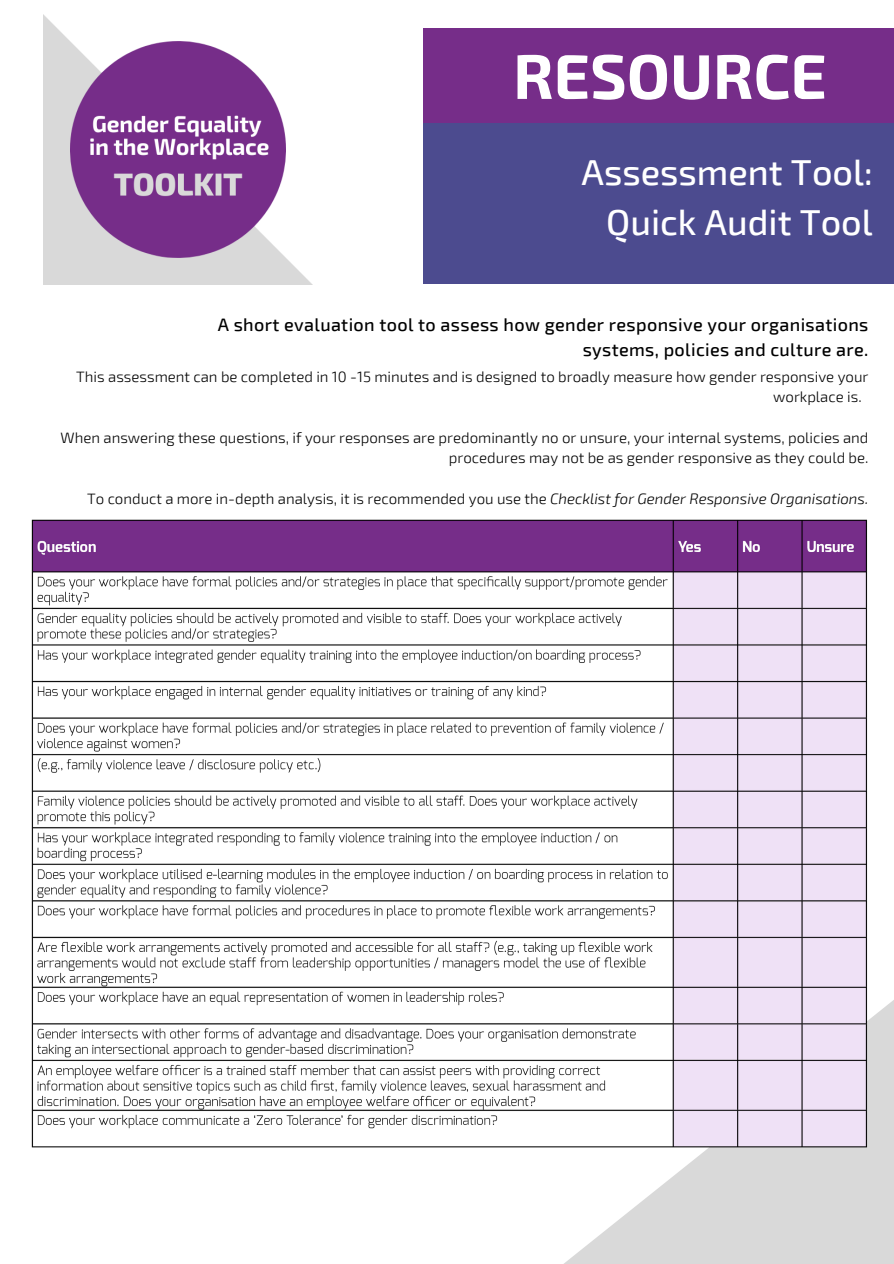
<style>
.page{position:relative;width:894px;height:1264px;background:#fff}
.page>*{position:absolute;margin:0;border:0;box-sizing:border-box;transform-origin:0 0}
.t1{font:700 63px "Exo 2";color:#fff}
.t2{font:500 36px/49.5px "Exo 2";color:#fff;text-align:right}
.t3{font:500 18px/24.8px "Exo 2";letter-spacing:.02em;color:#000;text-align:right}
.t4{font:300 15px/20.2px "Exo 2";color:#000}
.s1{font-style:italic}
</style>
<div class="page">
<svg style="left:565px;top:1001px;width:328px;height:262px;fill:#d9d9d9"></svg>
<img style="left:43px;top:15px;width:269px;height:269px">
<div style="left:423px;top:35px;width:470px;height:249px;background:#4c4b8f"></div>
<div style="left:423px;top:28px;width:470px;height:94px;background:#762d89"></div>
<img style="left:31px;top:519px;width:841px;height:645px">
<h1 class="t1" style="left:513px;top:35px;width:315px">RESOURCE</h1>
<h2 class="t2" style="left:581px;top:146px;width:292px">Assessment Tool:<br>Quick Audit Tool</h2>
<p class="t3" style="left:218px;top:311px;width:652px">A short evaluation tool to assess how gender responsive your organisations systems, policies and culture are.</p>
<p class="t4" style="left:773px;top:366px;width:97px;text-indent:-696px">This assessment can be completed in 10 -15 minutes and is designed to broadly measure how gender responsive your workplace is.</p>
<p class="t4" style="left:61px;top:426px;width:809px;text-align:right">When answering these questions, if your responses are predominantly no or unsure, your internal systems, policies and procedures may not be as gender responsive as they could be.</p>
<p class="t4" style="left:87px;top:487px;width:782px">To conduct a more in-depth analysis, it is recommended you use the <span class="s1">Checklist for Gender Responsive Organisations.</span></p>
</div>
